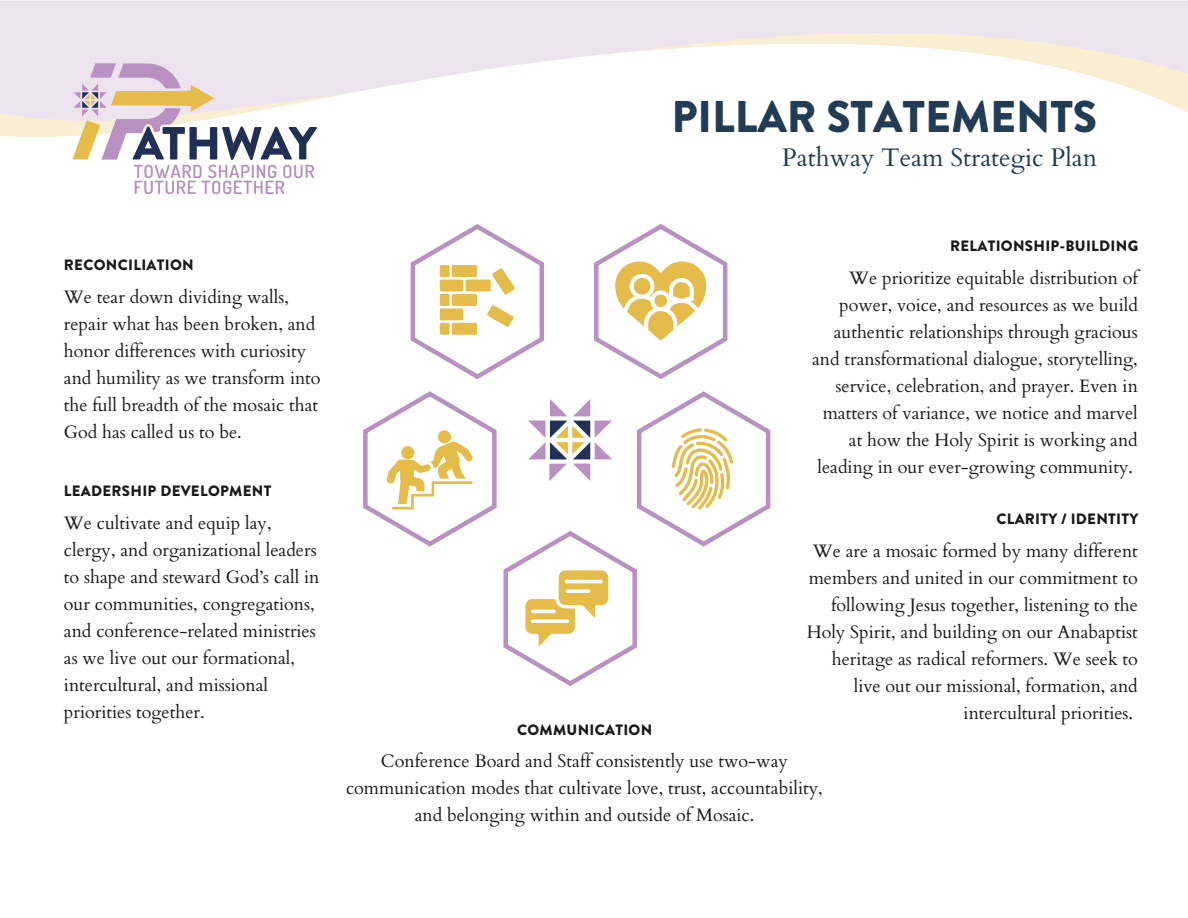
<style>
.page{position:relative;width:1188px;height:918px;background:#fff}
.page>*{position:absolute;margin:0;border:0;box-sizing:border-box;transform-origin:0 0}
.t1{font:900 44.4px "Brandon Grotesque";color:#213c54}
.t2{font:25.35px "Cardo";color:#213c54}
.t3{font:18px/27px "Cardo";color:#191919}
.t4{font:900 15px "Brandon Grotesque";letter-spacing:.02em;color:#191919}
</style>
<div class="page">
<svg style="left:0;top:1px;width:629px;height:93px;background:#efe6f1"></svg>
<svg style="left:629px;top:0;width:559px;height:112px"></svg>
<svg style="left:0;top:63px;width:345px;height:131px"></svg>
<svg style="left:411px;top:224px;width:133px;height:155px"></svg>
<svg style="left:594px;top:224px;width:133px;height:155px"></svg>
<svg style="left:363px;top:391px;width:134px;height:156px"></svg>
<svg style="left:503px;top:391px;width:267px;height:295px"></svg>
<h1 class="t4" style="left:64px;top:255px;width:131px">RECONCILIATION</h1>
<h2 class="t3" style="left:64px;top:284px;width:258px">We tear down dividing walls, repair what has been broken, and honor differences with curiosity and humility as we transform into the full breadth of the mosaic that<br>God has called us to be.</h2>
<h3 class="t4" style="left:64px;top:481px;width:209px">LEADERSHIP DEVELOPMENT</h3>
<p class="t3" style="left:64px;top:510px;width:257px">We cultivate and equip lay, clergy, and organizational leaders to shape and steward God’s call in our communities, congregations, and conference-related ministries as we live out our formational, intercultural, and missional priorities together.</p>
<h3 class="t1" style="left:671px;top:86px;width:427px">PILLAR STATEMENTS</h3>
<p class="t2" style="left:782px;top:141px;width:317px">Pathway Team Strategic Plan</p>
<p class="t4" style="left:950px;top:236px;width:190px">RELATIONSHIP-BUILDING</p>
<p class="t3" style="left:812px;top:265px;width:327px;text-align:right">We prioritize equitable distribution of power, voice, and resources as we build authentic relationships through gracious and transformational dialogue, storytelling, service, celebration, and prayer. Even in matters of variance, we notice and marvel at how the Holy Spirit is working and leading in our ever-growing community.</p>
<p class="t4" style="left:996px;top:509px;width:143px">CLARITY / IDENTITY</p>
<p class="t3" style="left:807px;top:538px;width:333px;text-align:right">We are a mosaic formed by many different members and united in our commitment to following Jesus together, listening to the Holy Spirit, and building on our Anabaptist heritage as radical reformers. We seek to live out our missional, formation, and intercultural priorities.</p>
<h3 class="t4" style="left:517px;top:719px;width:137px">COMMUNICATION</h3>
<p class="t3" style="left:346px;top:748px;width:478px;text-align:center">Conference Board and Staff consistently use two-way communication modes that cultivate love, trust, accountability, and belonging within and outside of Mosaic.</p>
</div>
